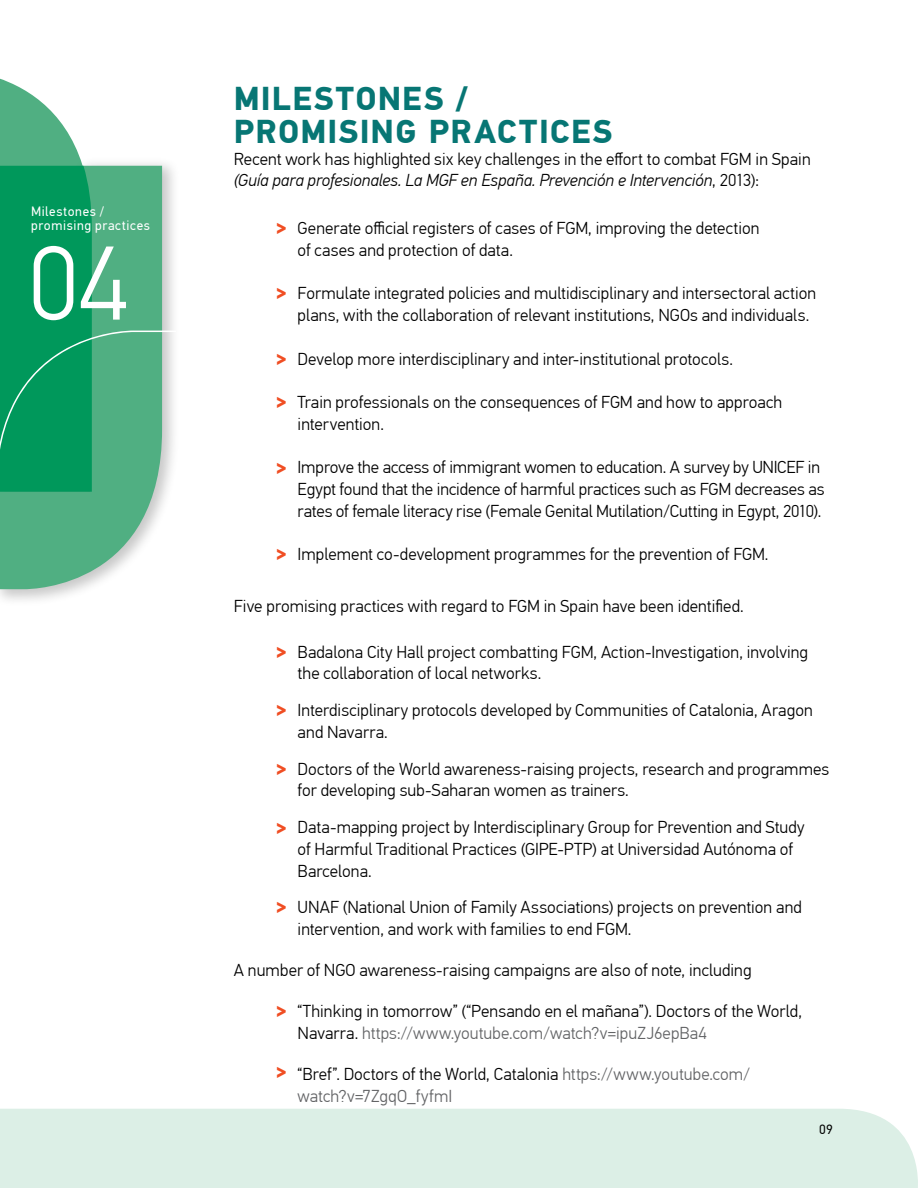
<style>
.page{position:relative;width:918px;height:1188px;background:#fff}
.page>*{position:absolute;margin:0;border:0;box-sizing:border-box;transform-origin:0 0}
.t1{font:300 105px "PF Din Text Pro";color:#fff}
.t2{font:700 33px/33px "PF Din Text Pro";letter-spacing:.045em;color:#077674}
.t3{font:700 21px/42.8px "PF Highway Sans Pro";color:#f04e23}
.t4{font:300 17.25px/21.8px "PF Din Text Pro";color:#000}
.t5{font:300 17.25px/21.8px "PF Din Text Pro";color:#636466}
.t6{font:13.5px/14.7px "PF Din Text Pro";letter-spacing:.045em;color:#fff}
.t7{font:13.5px "PF Din Text Pro";color:#000}
.s1{font-style:italic}
.s2{color:#636466}
.s3{color:#000}
</style>
<div class="page">
<div style="left:0;top:1109px;width:918px;height:79px;background:#dcefe6"></div>
<div style="left:0;top:156px;width:180px;height:451px;background:#000;opacity:.22"></div>
<div style="left:92px;top:166px;width:70px;height:165px;background:#50af82"></div>
<svg style="left:0;top:78px;width:92px;height:253px;background:#35ab7a"></svg>
<svg style="left:0;top:331px;width:176px;height:276px;background:#5cb78f"></svg>
<p class="t6" style="left:31px;top:204px;width:120px">Milestones / promising practices</p>
<h1 class="t1" style="left:28px;top:223px;width:102px">04</h1>
<h2 class="t2" style="left:234px;top:83px;width:380px">MILESTONES /<br>PROMISING PRACTICES</h2>
<p class="t4" style="left:234px;top:148px;width:578px">Recent work has highlighted six key challenges in the effort to combat FGM in Spain <span class="s1">(Guía para profesionales. La MGF en España. Prevención e Intervención</span>, 2013):</p>
<p class="t4" style="left:298px;top:218px;width:463px">Generate official registers of cases of FGM, improving the detection of cases and protection of data.</p>
<p class="t4" style="left:298px;top:283px;width:520px">Formulate integrated policies and multidisciplinary and intersectoral action plans, with the collaboration of relevant institutions, NGOs and individuals.</p>
<p class="t4" style="left:298px;top:348px;width:437px">Develop more interdisciplinary and inter-institutional protocols.</p>
<p class="t4" style="left:298px;top:392px;width:486px">Train professionals on the consequences of FGM and how to approach intervention.</p>
<p class="t4" style="left:298px;top:457px;width:529px">Improve the access of immigrant women to education. A survey by UNICEF in<br>Egypt found that the incidence of harmful practices such as FGM decreases as rates of female literacy rise (Female Genital Mutilation/Cutting in Egypt, 2010).</p>
<p class="t4" style="left:298px;top:544px;width:472px">Implement co-development programmes for the prevention of FGM.</p>
<p class="t4" style="left:234px;top:596px;width:511px">Five promising practices with regard to FGM in Spain have been identified.</p>
<p class="t4" style="left:298px;top:641px;width:512px">Badalona City Hall project combatting FGM, Action-Investigation, involving the collaboration of local networks.</p>
<p class="t4" style="left:298px;top:700px;width:517px">Interdisciplinary protocols developed by Communities of Catalonia, Aragon and Navarra.</p>
<p class="t4" style="left:298px;top:758px;width:533px">Doctors of the World awareness-raising projects, research and programmes for developing sub-Saharan women as trainers.</p>
<p class="t4" style="left:298px;top:817px;width:508px">Data-mapping project by Interdisciplinary Group for Prevention and Study of Harmful Traditional Practices (GIPE-PTP) at Universidad Autónoma of<br>Barcelona.</p>
<p class="t4" style="left:298px;top:897px;width:506px">UNAF (National Union of Family Associations) projects on prevention and intervention, and work with families to end FGM.</p>
<p class="t4" style="left:234px;top:960px;width:519px">A number of NGO awareness-raising campaigns are also of note, including</p>
<p class="t4" style="left:298px;top:1001px;width:506px">“Thinking in tomorrow” (“Pensando en el mañana”). Doctors of the World,<br>Navarra. <span class="s2">https://www.youtube.com/watch?v=ipuZJ6epBa4</span></p>
<p class="t5" style="left:298px;top:1063px;width:455px"><span class="s3">“Bref”. Doctors of the World, Catalonia</span> https://www.youtube.com/ watch?v=7ZgqO_fyfmI</p>
<p class="t3" style="left:275px;top:207px;width:15px">&gt;</p>
<p class="t3" style="left:275px;top:272px;width:15px">&gt;</p>
<p class="t3" style="left:275px;top:339px;width:15px">&gt; &gt;</p>
<p class="t3" style="left:275px;top:447px;width:15px">&gt;</p>
<p class="t3" style="left:275px;top:533px;width:15px">&gt;</p>
<p class="t3" style="left:275px;top:631px;width:15px">&gt;</p>
<p class="t3" style="left:275px;top:689px;width:15px">&gt;</p>
<p class="t3" style="left:275px;top:748px;width:15px">&gt;</p>
<p class="t3" style="left:275px;top:807px;width:15px">&gt;</p>
<p class="t3" style="left:275px;top:886px;width:15px">&gt;</p>
<p class="t3" style="left:275px;top:990px;width:15px">&gt;</p>
<p class="t3" style="left:275px;top:1052px;width:15px">&gt;</p>
<p class="t7" style="left:819px;top:1122px;width:15px">09</p>
</div>
